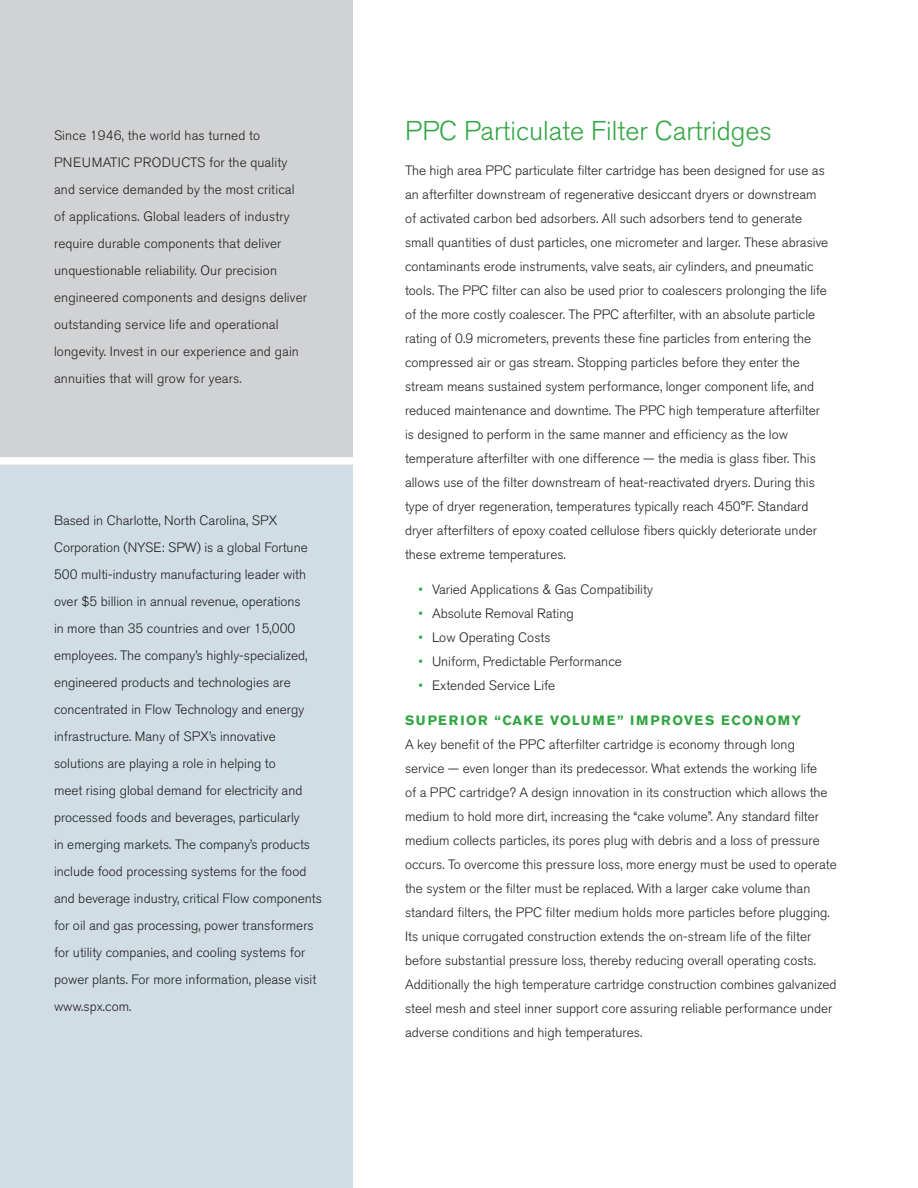
<style>
.page{position:relative;width:918px;height:1188px;background:#fff}
.page>*{position:absolute;margin:0;border:0;box-sizing:border-box;transform-origin:0 0}
.Body_Copy_Headline{font:300 27px "Akzidenz Grotesk BE";color:#32a543}
.Body_Copy__16pt_Lead{font:300 13.5px/24px "Akzidenz Grotesk BE";color:#231f20}
.Boxed_Body_Copy{font:300 13.5px/27px "Akzidenz Grotesk BE";letter-spacing:.01em;color:#231f20}
.Bullet_Copy{font:300 13.5px "Akzidenz Grotesk BE";color:#231f20}
.Body_Copy_Headline-2{font:700 13.5px "Akzidenz Grotesk BE";letter-spacing:.11em;color:#32a543}
.s1{color:#32a543}
</style>
<div class="page">
<div style="left:0;top:416px;width:353px;height:772px;background:#d0dde4"></div>
<div style="left:0;top:0;width:353px;height:465px;background:#d1d2d4"></div>
<div style="left:0;top:457px;width:353px;height:8px;background:#fff"></div>
<p class="Boxed_Body_Copy" style="left:54px;top:122px;width:255px">Since 1946, the world has turned to PNEUMATIC PRODUCTS for the quality and service demanded by the most critical of applications. Global leaders of industry require durable components that deliver unquestionable reliability. Our precision engineered components and designs deliver outstanding service life and operational longevity. Invest in our experience and gain annuities that will grow for years.</p>
<p class="Body_Copy__16pt_Lead" style="left:54px;top:507px;width:270px;line-height:27px">Based in Charlotte, North Carolina, SPX Corporation (NYSE: SPW) is a global Fortune 500 multi-industry manufacturing leader with over $5 billion in annual revenue, operations<br>in more than 35 countries and over 15,000 employees. The company’s highly-specialized, engineered products and technologies are concentrated in Flow Technology and energy infrastructure. Many of SPX’s innovative solutions are playing a role in helping to<br>meet rising global demand for electricity and processed foods and beverages, particularly<br>in emerging markets. The company’s products include food processing systems for the food and beverage industry, critical Flow components for oil and gas processing, power transformers for utility companies, and cooling systems for power plants. For more information, please visit www.spx.com.</p>
<p class="Body_Copy_Headline" style="left:405px;top:116px;width:368px">PPC Particulate Filter Cartridges</p>
<p class="Body_Copy__16pt_Lead" style="left:405px;top:159px;width:425px">The high area PPC particulate filter cartridge has been designed for use as an afterfilter downstream of regenerative desiccant dryers or downstream of activated carbon bed adsorbers. All such adsorbers tend to generate small quantities of dust particles, one micrometer and larger. These abrasive contaminants erode instruments, valve seats, air cylinders, and pneumatic tools. The PPC filter can also be used prior to coalescers prolonging the life of the more costly coalescer. The PPC afterfilter, with an absolute particle rating of 0.9 micrometers, prevents these fine particles from entering the compressed air or gas stream. Stopping particles before they enter the stream means sustained system performance, longer component life, and reduced maintenance and downtime. The PPC high temperature afterfilter is designed to perform in the same manner and efficiency as the low temperature afterfilter with one difference — the media is glass fiber. This allows use of the filter downstream of heat-reactivated dryers. During this type of dryer regeneration, temperatures typically reach 450°F. Standard dryer afterfilters of epoxy coated cellulose fibers quickly deteriorate under these extreme temperatures.</p>
<p class="Bullet_Copy" style="left:418px;top:581px;width:236px"><span class="s1">•</span> Varied Applications &amp; Gas Compatibility</p>
<p class="Bullet_Copy" style="left:418px;top:605px;width:157px"><span class="s1">•</span> Absolute Removal Rating</p>
<p class="Bullet_Copy" style="left:418px;top:629px;width:134px"><span class="s1">•</span> Low Operating Costs</p>
<p class="Bullet_Copy" style="left:418px;top:653px;width:205px"><span class="s1">•</span> Uniform, Predictable Performance</p>
<p class="Bullet_Copy" style="left:418px;top:677px;width:138px"><span class="s1">•</span> Extended Service Life</p>
<p class="Body_Copy_Headline-2" style="left:405px;top:712px;width:398px">SUPERIOR “CAKE VOLUME” IMPROVES ECONOMY</p>
<p class="Body_Copy__16pt_Lead" style="left:405px;top:732px;width:433px">A key benefit of the PPC afterfilter cartridge is economy through long service — even longer than its predecessor. What extends the working life<br>of a PPC cartridge? A design innovation in its construction which allows the medium to hold more dirt, increasing the “cake volume”. Any standard filter medium collects particles, its pores plug with debris and a loss of pressure occurs. To overcome this pressure loss, more energy must be used to operate the system or the filter must be replaced. With a larger cake volume than standard filters, the PPC filter medium holds more particles before plugging.<br>Its unique corrugated construction extends the on-stream life of the filter before substantial pressure loss, thereby reducing overall operating costs.<br>Additionally the high temperature cartridge construction combines galvanized steel mesh and steel inner support core assuring reliable performance under adverse conditions and high temperatures.</p>
</div>
